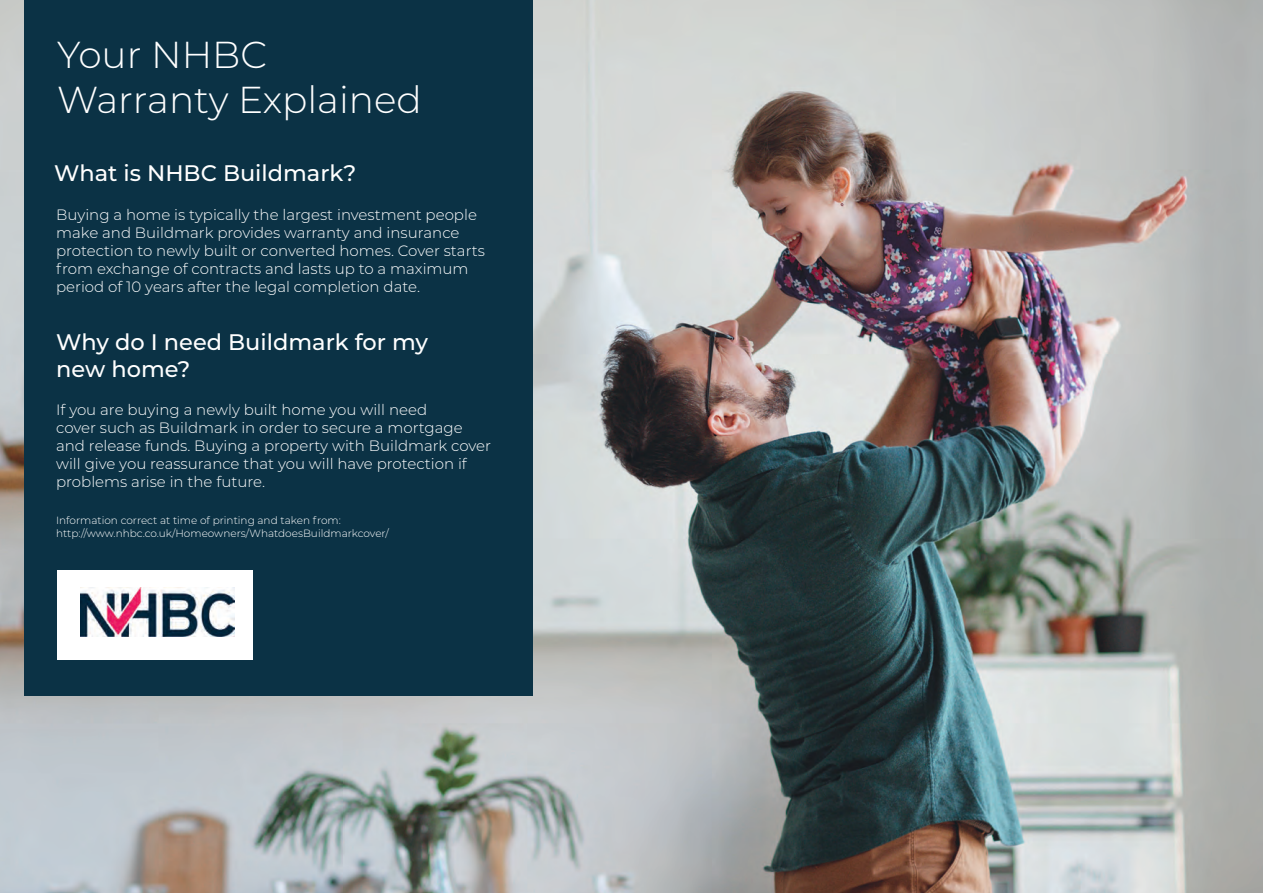
<style>
.page{position:relative;width:1263px;height:893px;background:#fff}
.page>*{position:absolute;margin:0;border:0;box-sizing:border-box;transform-origin:0 0}
.t1{font:300 37.5px/45px "Montserrat";color:#fff}
.t2{font:500 22.5px/27px "Montserrat";color:#fff}
.t3{font:300 15px/18px "Montserrat";color:#fff}
.t4{font:300 10.5px/12.6px "Montserrat";color:#fff}
</style>
<div class="page">
<img style="left:0;top:0;width:1263px;height:893px">
<div style="left:24px;top:0;width:508px;height:695px;background:#0b3245"></div>
<div style="left:57px;top:571px;width:195px;height:89px;background:#fff"></div>
<img style="left:81px;top:587px;width:154px;height:50px">
<h1 class="t1" style="left:57px;top:31px;width:366px">Your NHBC<br>Warranty Explained</h1>
<h2 class="t2" style="left:54px;top:159px;width:304px">What is NHBC Buildmark?</h2>
<p class="t3" style="left:56px;top:205px;width:430px">Buying a home is typically the largest investment people make and Buildmark provides warranty and insurance protection to newly built or converted homes. Cover starts from exchange of contracts and lasts up to a maximum period of 10 years after the legal completion date.</p>
<h2 class="t2" style="left:56px;top:327px;width:373px">Why do I need Buildmark for my new home?</h2>
<p class="t3" style="left:56px;top:400px;width:436px">If you are buying a newly built home you will need<br>cover such as Buildmark in order to secure a mortgage and release funds. Buying a property with Buildmark cover will give you reassurance that you will have protection if problems arise in the future.</p>
<p class="t4" style="left:56px;top:514px;width:335px">Information correct at time of printing and taken from: http://www.nhbc.co.uk/Homeowners/WhatdoesBuildmarkcover/</p>
</div>
